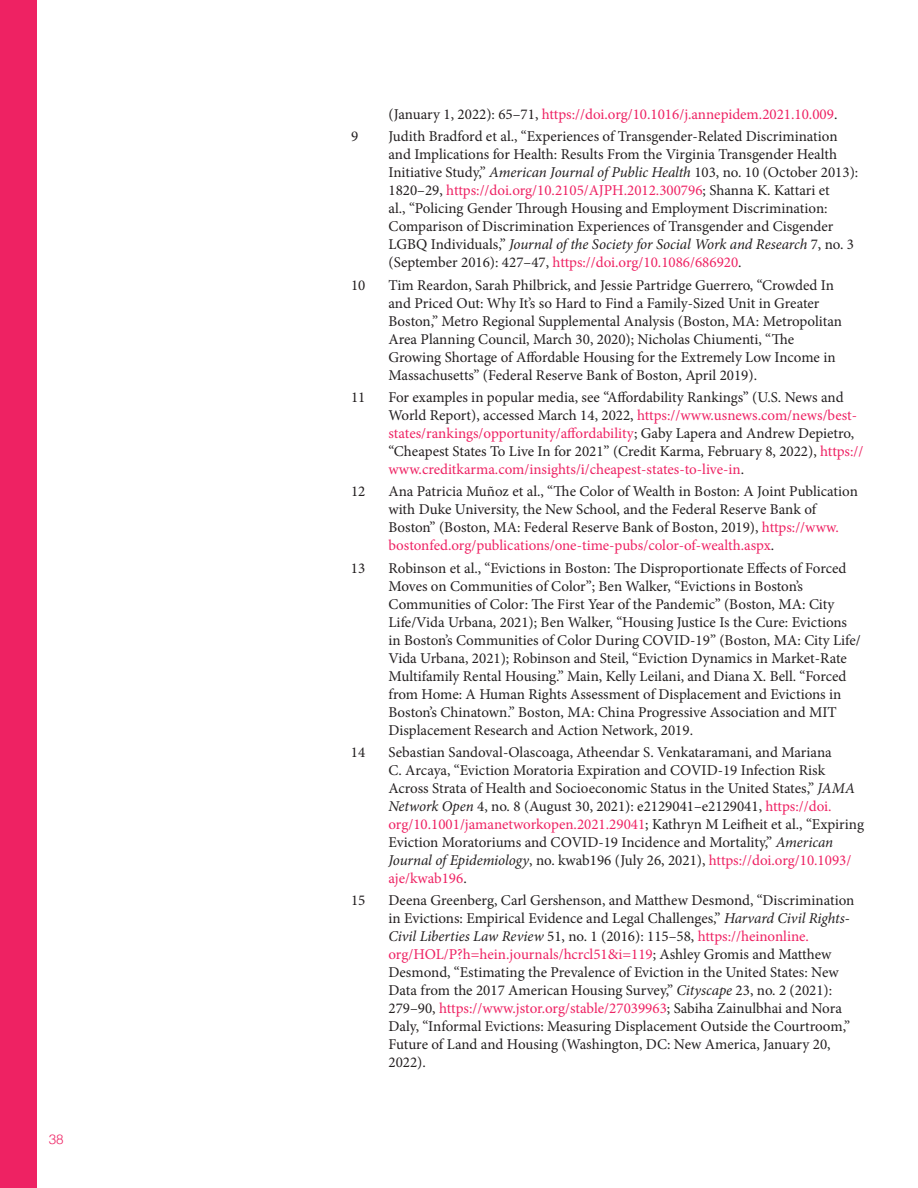
<style>
.page{position:relative;width:918px;height:1188px;background:#fff}
.page>*{position:absolute;margin:0;border:0;box-sizing:border-box;transform-origin:0 0}
.t1{font:15px/18px "Minion Pro";color:#231f20}
.t2{font:15px "Minion Pro";color:#ee2263}
.t3{font:300 13.5px "Helvetica";color:#ee2263}
.s1{color:#231f20}
.s2{font-style:italic}
.s3{color:#ee2263}
</style>
<div class="page">
<div style="left:0;top:0;width:37px;height:1188px;background:#ee2263"></div>
<p class="t3" style="left:49px;top:1127px;width:17px">38</p>
<p class="t2" style="left:388px;top:104px;width:450px"><span class="s1">(January 1, 2022): 65–71,</span> https://doi.org/10.1016/j.annepidem.2021.10.009<span class="s1">.</span></p>
<p class="t1" style="left:351px;top:128px;width:9px">9</p>
<p class="t1" style="left:388px;top:128px;width:471px">Judith Bradford et al., “Experiences of Transgender-Related Discrimination and Implications for Health: Results From the Virginia Transgender Health Initiative Study,” <span class="s2">American Journal of Public Health</span> 103, no. 10 (October 2013):<br>1820–29, <span class="s3">https://doi.org/10.2105/AJPH.2012.300796</span>; Shanna K. Kattari et<br>al., “Policing Gender Through Housing and Employment Discrimination:<br>Comparison of Discrimination Experiences of Transgender and Cisgender LGBQ Individuals,” <span class="s2">Journal of the Society for Social Work and Research</span> 7, no. 3 (September 2016): 427–47, <span class="s3">https://doi.org/10.1086/686920</span>.</p>
<p class="t1" style="left:351px;top:276px;width:16px">10</p>
<p class="t1" style="left:388px;top:276px;width:455px">Tim Reardon, Sarah Philbrick, and Jessie Partridge Guerrero, “Crowded In and Priced Out: Why It’s so Hard to Find a Family-Sized Unit in Greater Boston,” Metro Regional Supplemental Analysis (Boston, MA: Metropolitan Area Planning Council, March 30, 2020); Nicholas Chiumenti, “The Growing Shortage of Affordable Housing for the Extremely Low Income in Massachusetts” (Federal Reserve Bank of Boston, April 2019).</p>
<p class="t1" style="left:351px;top:388px;width:16px">11</p>
<p class="t1" style="left:388px;top:388px;width:476px">For examples in popular media, see “Affordability Rankings” (U.S. News and World Report), accessed March 14, 2022, <span class="s3">https://www.usnews.com/news/best&shy;states/rankings/opportunity/affordability</span>; Gaby Lapera and Andrew Depietro, “Cheapest States To Live In for 2021” (Credit Karma, February 8, 2022), <span class="s3">https:// www.creditkarma.com/insights/i/cheapest-states-to-live-in</span>.</p>
<p class="t1" style="left:351px;top:482px;width:16px">12</p>
<p class="t1" style="left:388px;top:482px;width:471px">Ana Patricia Muñoz et al., “The Color of Wealth in Boston: A Joint Publication with Duke University, the New School, and the Federal Reserve Bank of Boston” (Boston, MA: Federal Reserve Bank of Boston, 2019), <span class="s3">https://www. bostonfed.org/publications/one-time-pubs/color-of-wealth.aspx</span>.</p>
<p class="t1" style="left:351px;top:559px;width:16px">13</p>
<p class="t1" style="left:388px;top:559px;width:474px">Robinson et al., “Evictions in Boston: The Disproportionate Effects of Forced Moves on Communities of Color”; Ben Walker, “Evictions in Boston’s Communities of Color: The First Year of the Pandemic” (Boston, MA: City Life/Vida Urbana, 2021); Ben Walker, “Housing Justice Is the Cure: Evictions in Boston’s Communities of Color During COVID-19” (Boston, MA: City Life/ Vida Urbana, 2021); Robinson and Steil, “Eviction Dynamics in Market-Rate Multifamily Rental Housing.” Main, Kelly Leilani, and Diana X. Bell. “Forced</p>
<p class="t1" style="left:388px;top:685px;width:454px">from Home: A Human Rights Assessment of Displacement and Evictions in<br>Boston’s Chinatown.” Boston, MA: China Progressive Association and MIT<br>Displacement Research and Action Network, 2019.</p>
<p class="t1" style="left:351px;top:743px;width:16px">14</p>
<p class="t1" style="left:388px;top:743px;width:477px">Sebastian Sandoval-Olascoaga, Atheendar S. Venkataramani, and Mariana<br>C. Arcaya, “Eviction Moratoria Expiration and COVID-19 Infection Risk Across Strata of Health and Socioeconomic Status in the United States,” <span class="s2">JAMA Network Open</span> 4, no. 8 (August 30, 2021): e2129041–e2129041, <span class="s3">https://doi. org/10.1001/jamanetworkopen.2021.29041</span>; Kathryn M Leifheit et al., “Expiring Eviction Moratoriums and COVID-19 Incidence and Mortality,” <span class="s2">American Journal of Epidemiology</span>, no. kwab196 (July 26, 2021), <span class="s3">https://doi.org/10.1093/ aje/kwab196</span>.</p>
<p class="t1" style="left:351px;top:891px;width:16px">15</p>
<p class="t1" style="left:388px;top:891px;width:467px">Deena Greenberg, Carl Gershenson, and Matthew Desmond, “Discrimination in Evictions: Empirical Evidence and Legal Challenges,” <span class="s2">Harvard Civil Rights-Civil Liberties Law Review</span> 51, no. 1 (2016): 115–58, <span class="s3">https://heinonline. org/HOL/P?h=hein.journals/hcrcl51&amp;i=119</span>; Ashley Gromis and Matthew Desmond, “Estimating the Prevalence of Eviction in the United States: New Data from the 2017 American Housing Survey,” <span class="s2">Cityscape</span> 23, no. 2 (2021):<br>279–90, <span class="s3">https://www.jstor.org/stable/27039963</span>; Sabiha Zainulbhai and Nora Daly, “Informal Evictions: Measuring Displacement Outside the Courtroom,” Future of Land and Housing (Washington, DC: New America, January 20, 2022).</p>
</div>
